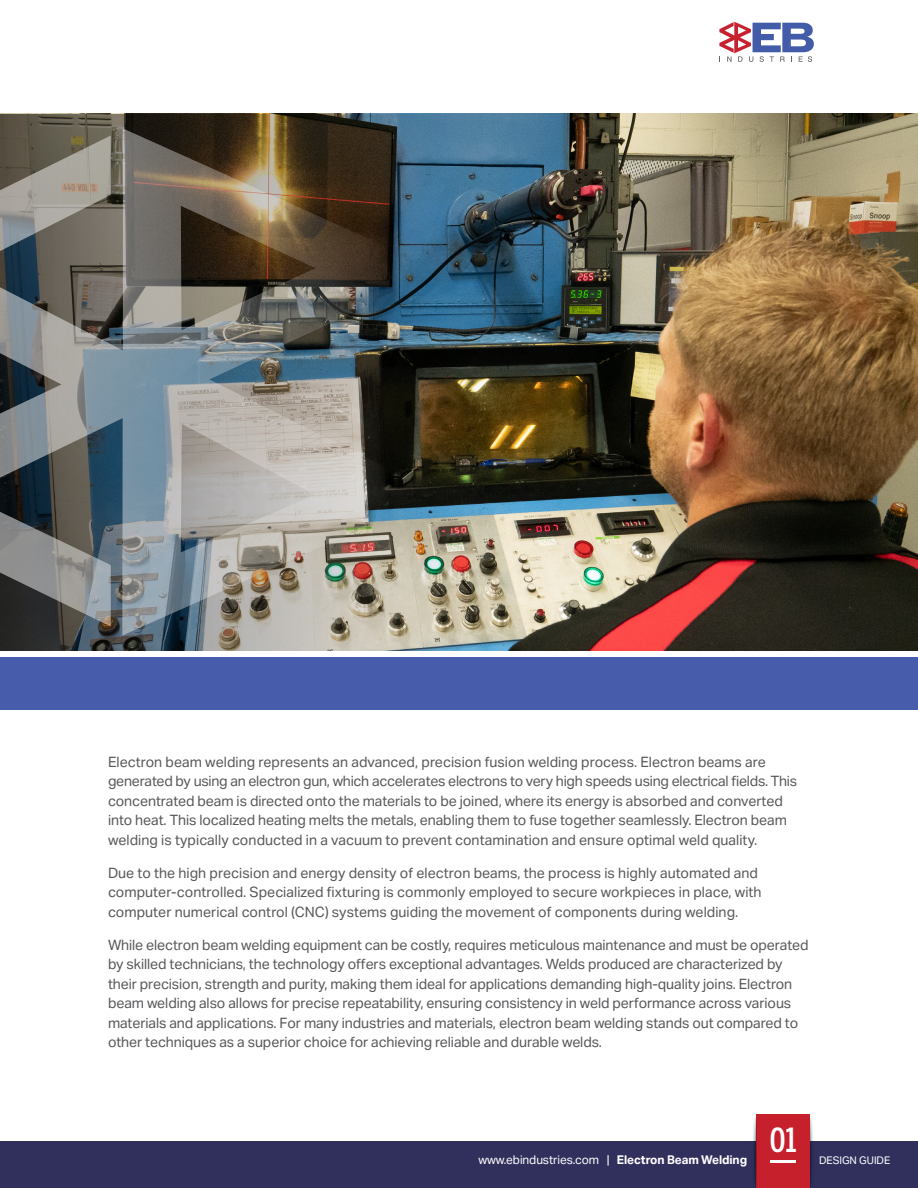
<style>
.page{position:relative;width:918px;height:1188px;background:#fff}
.page>*{position:absolute;margin:0;border:0;box-sizing:border-box;transform-origin:0 0}
.t1{font:500 33px "Benton Sans Compressed";color:#fff}
.t2{font:14.25px/19.5px "Aktiv Grotesk Arbc";letter-spacing:-.01em;color:#57585a}
.t3{font:12px "Aktiv Grotesk Arbc";letter-spacing:-.01em;color:#fff}
.t4{font:10.5px "Aktiv Grotesk Arbc";color:#fff}
.s1{font-weight:700}
</style>
<div class="page">
<svg style="left:719px;top:22px;width:95px;height:40px"></svg>
<div style="left:0;top:1142px;width:918px;height:46px;background:#31305c"></div>
<div style="left:756px;top:1115px;width:54px;height:73px;background:#c7202d"></div>
<hr style="left:770px;top:1160px;width:26px;height:2px;background:#fff">
<img style="left:810px;top:1117px;width:5px;height:71px">
<img style="left:752px;top:1117px;width:4px;height:71px">
<img style="left:0;top:114px;width:918px;height:536px">
<img style="left:0;top:128px;width:390px;height:508px">
<div style="left:0;top:657px;width:918px;height:52px;background:#475caa"></div>
<p class="t2" style="left:108px;top:752px;width:691px">Electron beam welding represents an advanced, precision fusion welding process. Electron beams are generated by using an electron gun, which accelerates electrons to very high speeds using electrical fields. This concentrated beam is directed onto the materials to be joined, where its energy is absorbed and converted into heat. This localized heating melts the metals, enabling them to fuse together seamlessly. Electron beam welding is typically conducted in a vacuum to prevent contamination and ensure optimal weld quality.</p>
<p class="t2" style="left:108px;top:863px;width:655px">Due to the high precision and energy density of electron beams, the process is highly automated and computer-controlled. Specialized fixturing is commonly employed to secure workpieces in place, with computer numerical control (CNC) systems guiding the movement of components during welding.</p>
<p class="t2" style="left:108px;top:935px;width:702px">While electron beam welding equipment can be costly, requires meticulous maintenance and must be operated by skilled technicians, the technology offers exceptional advantages. Welds produced are characterized by their precision, strength and purity, making them ideal for applications demanding high-quality joins. Electron beam welding also allows for precise repeatability, ensuring consistency in weld performance across various materials and applications. For many industries and materials, electron beam welding stands out compared to other techniques as a superior choice for achieving reliable and durable welds.</p>
<p class="t3" style="left:478px;top:1153px;width:270px">www.ebindustries.com | <span class="s1">Electron Beam Welding</span></p>
<h1 class="t1" style="left:770px;top:1120px;width:28px">01</h1>
<p class="t4" style="left:819px;top:1154px;width:73px">DESIGN GUIDE</p>
</div>
